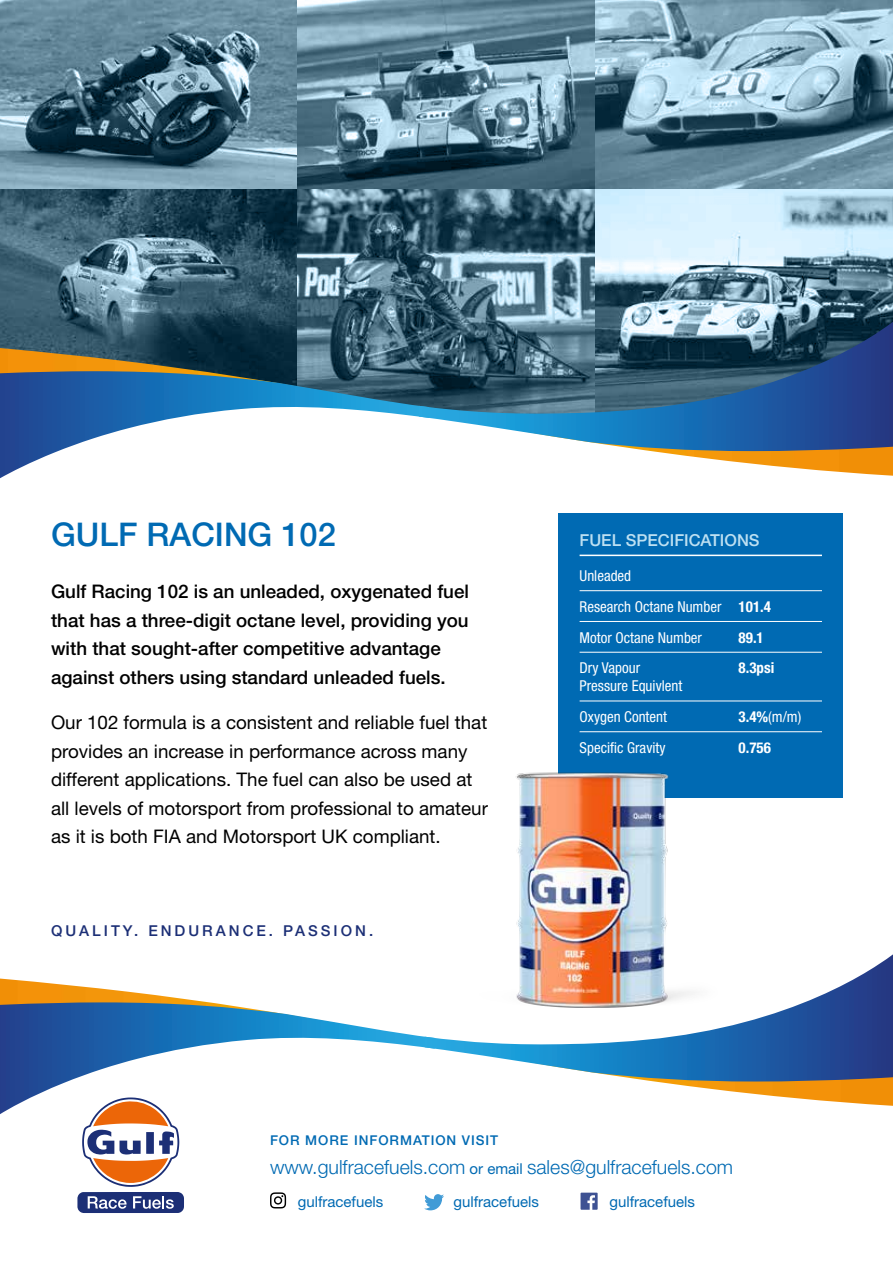
<style>
.page{position:relative;width:893px;height:1263px;background:#fff}
.page>*{position:absolute;margin:0;border:0;box-sizing:border-box;transform-origin:0 0}
.t1{font:500 32.7px "Helvetica Neue LT Std";color:#006ab3}
.t2{font:300 19.5px "Helvetica Neue LT Std";color:#006ab3}
.t3{font:18.75px/28.5px "Helvetica Neue LT Std";color:#000}
.t4{font:500 18.75px/28.5px "Helvetica Neue LT Std";color:#000}
.t5{font:500 16.5px "Helvetica Neue LT Std";color:#bde0f2}
.t6{font:condensed 15px/30.8px "Helvetica Neue LT Std";color:#fff}
.t7{font:15px "Helvetica Neue LT Std";color:#006ab3}
.t8{font:500 15px "Helvetica Neue LT Std";letter-spacing:.2em;color:#1c2f76}
.t9{font:700 condensed 15px "Helvetica Neue LT Std";color:#fff}
.t10{font:500 13.5px "Helvetica Neue LT Std";letter-spacing:.07em;color:#006ab3}
.s1{font-weight:700}
.s2{font-weight:400;font-size:15px}
</style>
<div class="page">
<svg style="left:270px;top:1192px;width:16px;height:16px"></svg>
<svg style="left:424px;top:1194px;width:20px;height:16px"></svg>
<svg style="left:580px;top:1192px;width:18px;height:18px"></svg>
<img style="left:0;top:978px;width:206px;height:24px">
<svg style="left:0;top:1002px;width:425px;height:112px"></svg>
<img style="left:651px;top:1081px;width:242px;height:25px">
<svg style="left:425px;top:954px;width:468px;height:127px"></svg>
<div style="left:558px;top:513px;width:285px;height:285px;background:#006ab3"></div>
<img style="left:480px;top:731px;width:298px;height:277px">
<hr style="left:580px;top:555px;width:242px;height:1px;background:#fff">
<hr style="left:580px;top:590px;width:242px;height:1px;background:#fff">
<hr style="left:580px;top:621px;width:242px;height:1px;background:#fff">
<hr style="left:580px;top:652px;width:242px;height:1px;background:#fff">
<hr style="left:580px;top:701px;width:242px;height:1px;background:#fff">
<hr style="left:580px;top:731px;width:242px;height:1px;background:#fff">
<svg style="left:77px;top:1097px;width:107px;height:116px"></svg>
<svg style="left:0;top:0;width:893px;height:371px;background:#638596"></svg>
<img style="left:0;top:348px;width:358px;height:23px">
<svg style="left:0;top:371px;width:419px;height:107px"></svg>
<img style="left:651px;top:451px;width:242px;height:25px">
<svg style="left:419px;top:322px;width:474px;height:129px;background:#3d688b"></svg>
<h1 class="t1" style="left:51px;top:515px;width:286px">GULF RACING 102</h1>
<p class="t4" style="left:51px;top:577px;width:419px">Gulf Racing 102 is an unleaded, oxygenated fuel that has a three-digit octane level, providing you with that sought-after competitive advantage against others using standard unleaded fuels.</p>
<p class="t3" style="left:51px;top:708px;width:438px">Our 102 formula is a consistent and reliable fuel that provides an increase in performance across many different applications. The fuel can also be used at all levels of motorsport from professional to amateur as it is both FIA and Motorsport UK compliant.</p>
<p class="t8" style="left:51px;top:922px;width:324px">QUALITY. ENDURANCE. PASSION.</p>
<p class="t5" style="left:580px;top:530px;width:182px">FUEL SPECIFICATIONS</p>
<p class="t6" style="left:580px;top:560px;width:193px">Unleaded<br>Research Octane Number <span class="s1">101.4<br></span>Motor Octane Number</p>
<p class="t9" style="left:739px;top:628px;width:27px">89.1</p>
<p class="t6" style="left:580px;top:653px;width:62px">Dry Vapour</p>
<p class="t9" style="left:739px;top:659px;width:37px">8.3psi</p>
<p class="t6" style="left:580px;top:671px;width:104px">Pressure Equivlent<br>Oxygen Content</p>
<p class="t6" style="left:739px;top:701px;width:64px"><span class="s1">3.4%</span>(m/m)</p>
<p class="t6" style="left:580px;top:732px;width:87px">Specific Gravity</p>
<p class="t9" style="left:739px;top:738px;width:34px">0.756</p>
<p class="t10" style="left:270px;top:1132px;width:230px">FOR MORE INFORMATION VISIT</p>
<p class="t2" style="left:270px;top:1155px;width:465px">www.gulfracefuels.com <span class="s2">or email</span> sales@gulfracefuels.com</p>
<p class="t7" style="left:298px;top:1192px;width:87px">gulfracefuels</p>
<p class="t7" style="left:453px;top:1192px;width:87px">gulfracefuels</p>
<p class="t7" style="left:609px;top:1192px;width:87px">gulfracefuels</p>
</div>
